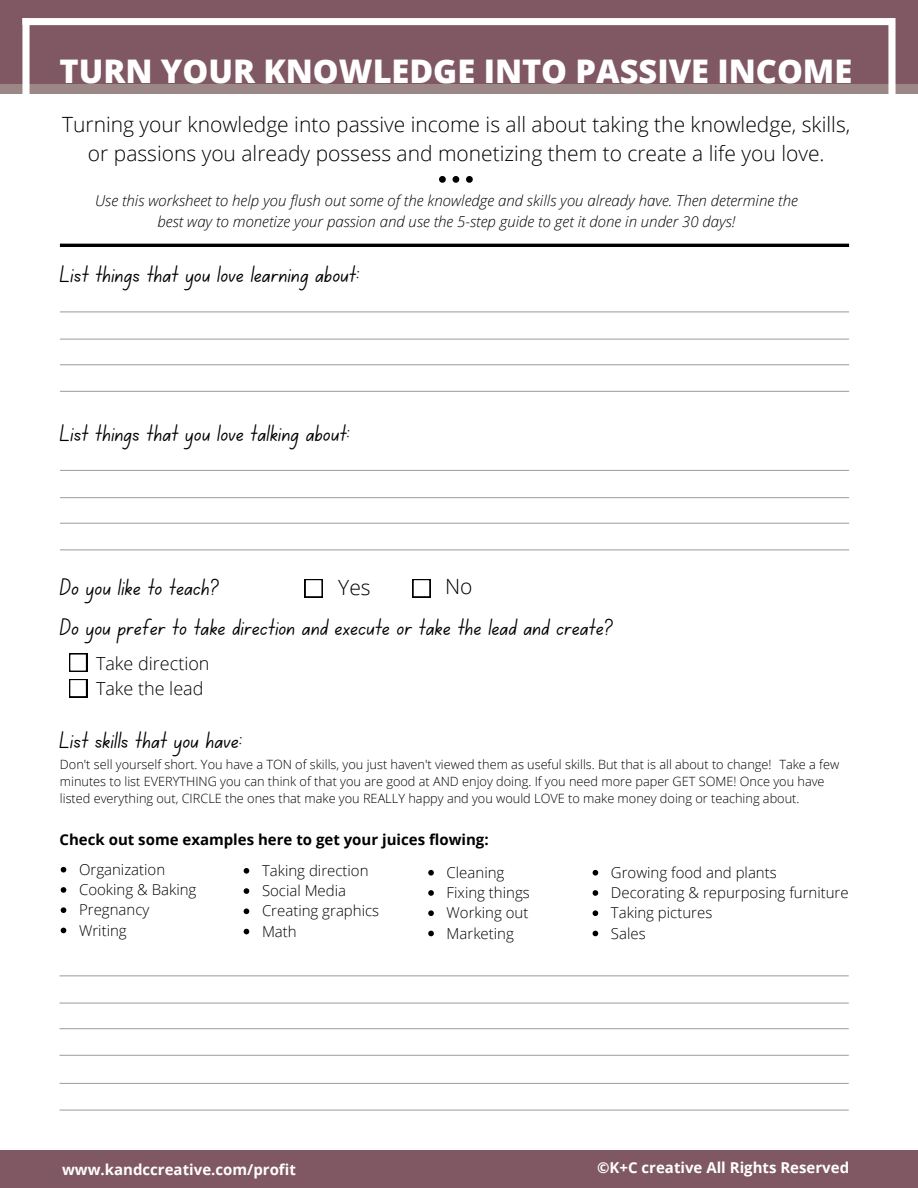
<style>
.page{position:relative;width:918px;height:1188px;background:#fff}
.page>*{position:absolute;margin:0;border:0;box-sizing:border-box;transform-origin:0 0}
.t1{font:800 32.55px "Open Sans";color:#fff}
.t2{font:24px "Canva School Font";color:#000}
.t3{font:300 21px "Open Sans";color:#000}
.t4{font:300 18px "Open Sans";color:#000}
.t5{font:300 15px "Open Sans";color:#000}
.t6{font:italic 300 15px/20.2px "Open Sans";color:#000;text-align:center}
.t7{font:700 15px "Open Sans";color:#fff}
.t8{font:700 15px "Open Sans";color:#000}
.t9{font:300 12.75px/17px "Open Sans";color:#000}
</style>
<div class="page">
<div style="left:0;top:1151px;width:918px;height:37px;background:#805864"></div>
<div style="left:0;top:56px;width:918px;height:38px;background:#9b8786"></div>
<hr style="left:60px;top:244px;width:789px;height:3px;background:#000">
<svg style="left:439px;top:176px;width:34px;height:7px"></svg>
<hr style="left:60px;top:311px;width:789px;height:1px;background:#a6a6a6">
<hr style="left:60px;top:339px;width:789px;height:1px;background:#a6a6a6">
<hr style="left:60px;top:364px;width:789px;height:1px;background:#a6a6a6">
<hr style="left:60px;top:391px;width:789px;height:1px;background:#a6a6a6">
<hr style="left:60px;top:470px;width:789px;height:1px;background:#a6a6a6">
<hr style="left:60px;top:497px;width:789px;height:1px;background:#a6a6a6">
<hr style="left:60px;top:523px;width:789px;height:1px;background:#a6a6a6">
<hr style="left:60px;top:549px;width:789px;height:1px;background:#a6a6a6">
<svg style="left:305px;top:579px;width:18px;height:18px"></svg>
<svg style="left:413px;top:579px;width:17px;height:18px"></svg>
<svg style="left:69px;top:653px;width:18px;height:18px"></svg>
<svg style="left:69px;top:679px;width:18px;height:18px"></svg>
<hr style="left:60px;top:975px;width:789px;height:1px;background:#a6a6a6">
<hr style="left:60px;top:1003px;width:789px;height:1px;background:#a6a6a6">
<hr style="left:60px;top:1028px;width:789px;height:1px;background:#a6a6a6">
<hr style="left:60px;top:1083px;width:789px;height:1px;background:#a6a6a6">
<hr style="left:60px;top:1055px;width:789px;height:1px;background:#a6a6a6">
<hr style="left:60px;top:1110px;width:789px;height:1px;background:#a6a6a6">
<div style="left:0;top:0;width:918px;height:84px;background:#805864"></div>
<div style="left:22px;top:18px;width:8px;height:285px;background:#fff"></div>
<div style="left:888px;top:18px;width:8px;height:285px;background:#fff"></div>
<div style="left:22px;top:18px;width:870px;height:7px;background:#fff"></div>
<svg style="left:244px;top:868px;width:5px;height:6px"></svg>
<svg style="left:244px;top:888px;width:5px;height:6px"></svg>
<svg style="left:244px;top:909px;width:5px;height:5px"></svg>
<svg style="left:244px;top:929px;width:5px;height:5px"></svg>
<svg style="left:593px;top:870px;width:5px;height:6px"></svg>
<svg style="left:593px;top:890px;width:5px;height:6px"></svg>
<svg style="left:593px;top:910px;width:5px;height:6px"></svg>
<svg style="left:593px;top:931px;width:5px;height:5px"></svg>
<svg style="left:61px;top:867px;width:5px;height:6px"></svg>
<svg style="left:61px;top:887px;width:5px;height:6px"></svg>
<svg style="left:61px;top:907px;width:5px;height:6px"></svg>
<svg style="left:61px;top:928px;width:5px;height:5px"></svg>
<svg style="left:428px;top:870px;width:6px;height:6px"></svg>
<svg style="left:428px;top:890px;width:6px;height:6px"></svg>
<svg style="left:428px;top:910px;width:6px;height:6px"></svg>
<svg style="left:428px;top:931px;width:6px;height:5px"></svg>
<p class="t1" style="left:60px;top:49px;width:794px">TURN YOUR KNOWLEDGE INTO PASSIVE INCOME</p>
<p class="t3" style="left:62px;top:110px;width:790px">Turning your knowledge into passive income is all about taking the knowledge, skills,</p>
<p class="t3" style="left:88px;top:139px;width:738px">or passions you already possess and monetizing them to create a life you love.</p>
<p class="t6" style="left:95px;top:190px;width:704px">Use this worksheet to help you flush out some of the knowledge and skills you already have. Then determine the best way to monetize your passion and use the 5-step guide to get it done in under 30 days!</p>
<p class="t2" style="left:60px;top:263px;width:301px">List things that you love learning about:</p>
<p class="t2" style="left:60px;top:422px;width:292px">List things that you love talking about:</p>
<p class="t2" style="left:60px;top:576px;width:161px">Do you like to teach?</p>
<p class="t3" style="left:338px;top:573px;width:34px">Yes</p>
<p class="t2" style="left:60px;top:616px;width:555px">Do you prefer to take direction and execute or take the lead and create?</p>
<p class="t4" style="left:96px;top:651px;width:115px">Take direction</p>
<p class="t4" style="left:96px;top:676px;width:109px">Take the lead</p>
<p class="t2" style="left:60px;top:729px;width:185px">List skills that you have:</p>
<p class="t9" style="left:60px;top:756px;width:781px">Don't sell yourself short. You have a TON of skills, you just haven't viewed them as useful skills. But that is all about to change! Take a few minutes to list EVERYTHING you can think of that you are good at AND enjoy doing. If you need more paper GET SOME! Once you have listed everything out, CIRCLE the ones that make you REALLY happy and you would LOVE to make money doing or teaching about.</p>
<p class="t3" style="left:445px;top:571px;width:29px">No</p>
<p class="t8" style="left:60px;top:829px;width:431px">Check out some examples here to get your juices flowing:</p>
<p class="t5" style="left:79px;top:859px;width:88px">Organization</p>
<p class="t5" style="left:79px;top:879px;width:119px">Cooking &amp; Baking</p>
<p class="t5" style="left:79px;top:899px;width:72px">Pregnancy</p>
<p class="t5" style="left:79px;top:919px;width:49px">Writing</p>
<p class="t5" style="left:262px;top:860px;width:108px">Taking direction</p>
<p class="t5" style="left:262px;top:880px;width:86px">Social Media</p>
<p class="t5" style="left:262px;top:900px;width:119px">Creating graphics</p>
<p class="t5" style="left:262px;top:921px;width:36px">Math</p>
<p class="t5" style="left:447px;top:862px;width:59px">Cleaning</p>
<p class="t5" style="left:447px;top:882px;width:85px">Fixing things</p>
<p class="t5" style="left:447px;top:902px;width:83px">Working out</p>
<p class="t5" style="left:447px;top:923px;width:69px">Marketing</p>
<p class="t5" style="left:611px;top:862px;width:167px">Growing food and plants</p>
<p class="t5" style="left:611px;top:882px;width:239px">Decorating &amp; repurposing furniture</p>
<p class="t5" style="left:611px;top:902px;width:103px">Taking pictures</p>
<p class="t5" style="left:611px;top:923px;width:36px">Sales</p>
<p class="t7" style="left:62px;top:1159px;width:235px">www.kandccreative.com/profit</p>
<p class="t7" style="left:597px;top:1157px;width:254px">©K+C creative All Rights Reserved</p>
</div>
